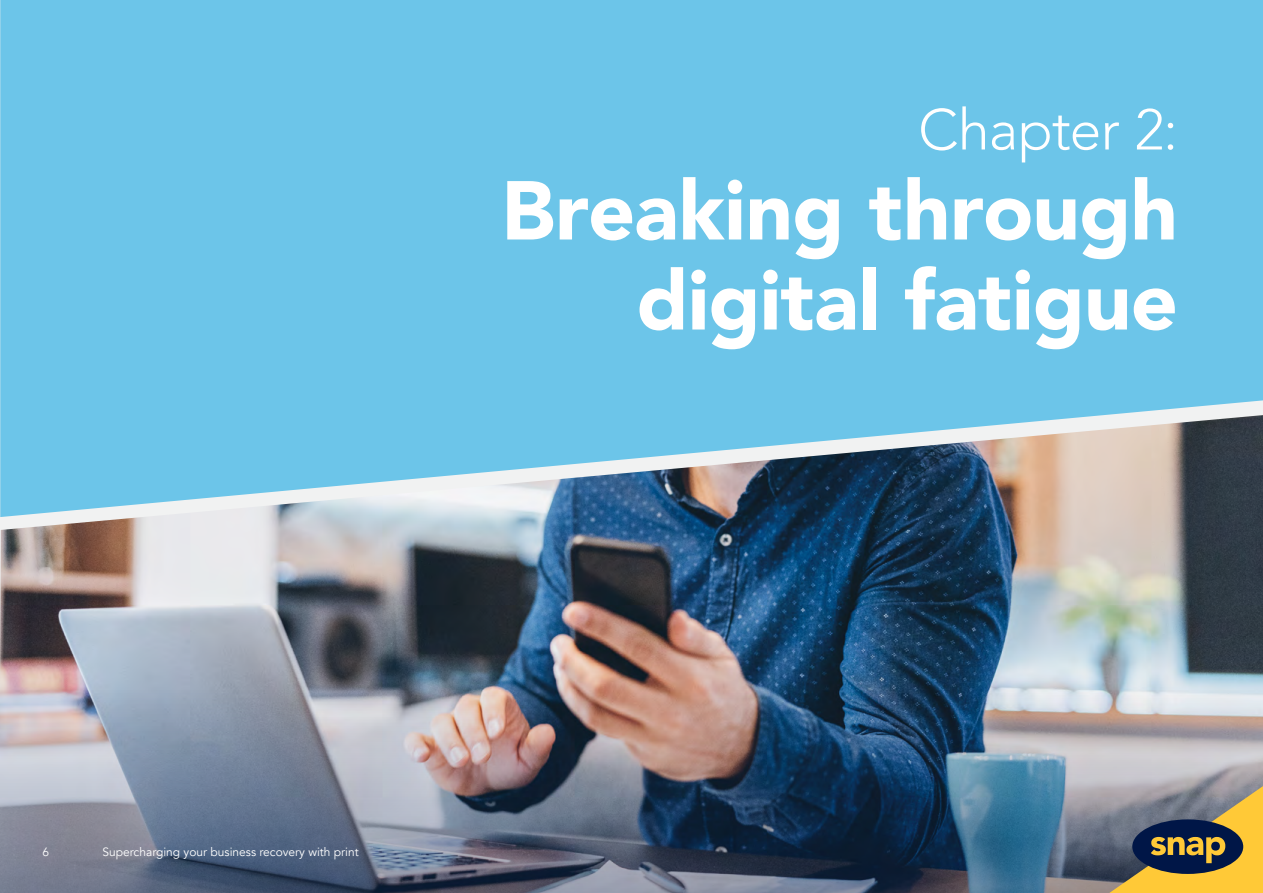
<style>
.page{position:relative;width:1263px;height:893px;background:#fff}
.page>*{position:absolute;margin:0;border:0;box-sizing:border-box;transform-origin:0 0}
.t1{font:900 82.5px/90px "Avenir";letter-spacing:-.005em;color:#fff;text-align:right}
.t2{font:300 57px "Avenir";letter-spacing:-.015em;color:#fff}
.t3{font:12px "Avenir";color:#fff}
</style>
<div class="page">
<div style="left:0;top:0;width:1263px;height:415px;background:#6cc5e9"></div>
<img style="left:0;top:415px;width:1263px;height:216px">
<img style="left:0;top:631px;width:1263px;height:262px">
<svg style="left:1109px;top:786px;width:154px;height:107px;background:#8d805a"></svg>
<h2 class="t2" style="left:918px;top:96px;width:261px">Chapter 2:</h2>
<h1 class="t1" style="left:501px;top:164px;width:678px">Breaking through digital fatigue</h1>
<p class="t3" style="left:43px;top:844px;width:8px">6</p>
<p class="t3" style="left:103px;top:844px;width:258px">Supercharging your business recovery with print</p>
</div>
